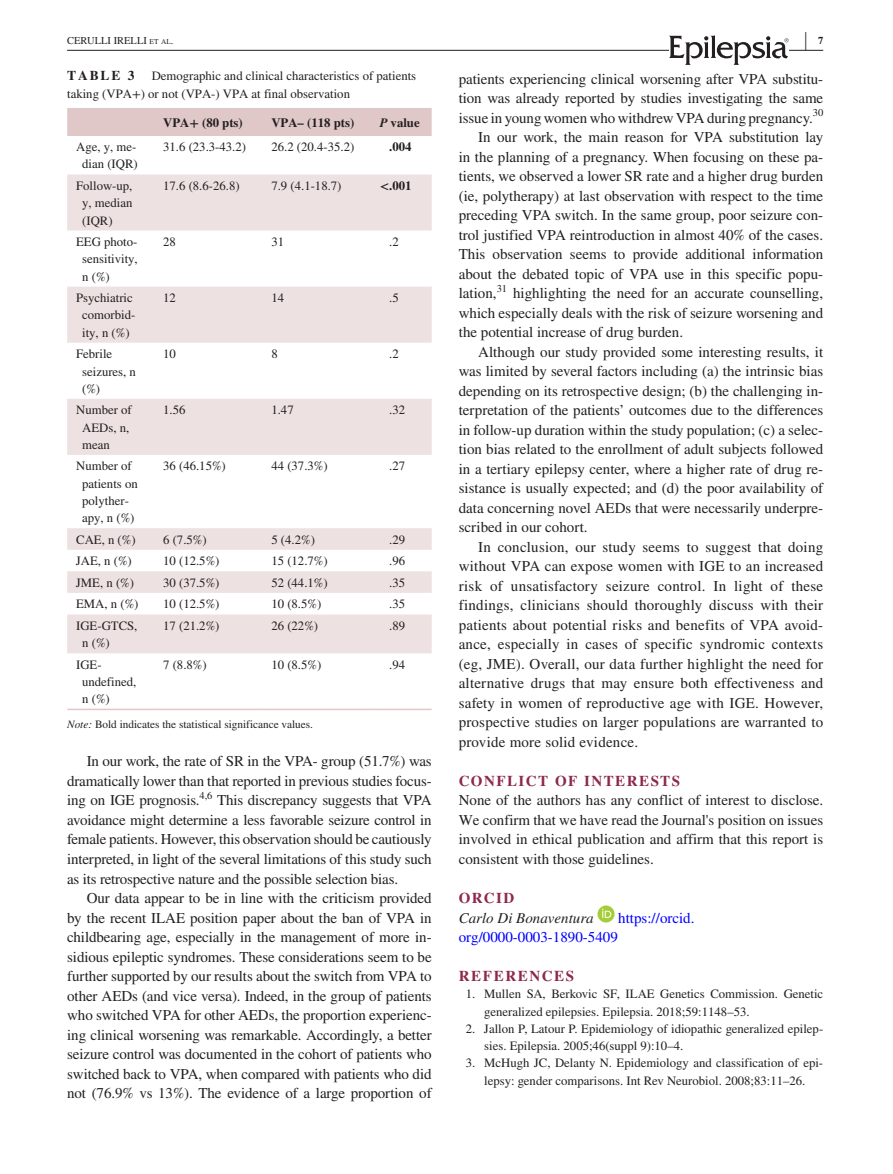
<style>
.page{position:relative;width:893px;height:1174px;background:#fff}
.page>*{position:absolute;margin:0;border:0;box-sizing:border-box;transform-origin:0 0}
.t1{font:700 25.95px "STIX";color:#231f20;scale:.36 1}
.t2{font:15px/19.5px "STIX";color:#231f20;text-align:justify}
.t3{font:15px "STIX";color:#00f}
.t4{font:700 15px "STIX";letter-spacing:.1em;color:#8c284e}
.t5{font:italic 15px "STIX";color:#231f20}
.t6{font:700 13.5px "STIX";letter-spacing:.14em;color:#231f20}
.t7{font:12.75px/17.2px "STIX";color:#231f20}
.t8{font:700 12.75px "STIX";color:#231f20}
.t9{font:11.25px "STIX";color:#231f20}
.t10{font:10.5px "STIX";color:#231f20}
.t11{font:10.5px "STIX";color:#231f20}
.t12{font:700 10.5px "STIX";color:#231f20}
.s1{font-size:7.35px}
.s2{font-style:italic}
</style>
<div class="page">
<hr style="left:67px;top:50px;width:756px;height:1px;background:#231f20">
<svg style="left:669px;top:35px;width:120px;height:30px"></svg>
<div style="left:597px;top:905px;width:18px;height:17px;background:#a5cd39;border-radius:50%"></div>
<svg style="left:602px;top:908px;width:9px;height:10px"></svg>
<div style="left:67px;top:108px;width:365px;height:28px;background:#e0c8c9"></div>
<svg style="left:67px;top:174px;width:365px;height:479px;fill:#eee1e1"></svg>
<hr style="left:67px;top:708px;width:87px;height:2px;background:#e0c8c9">
<hr style="left:154px;top:708px;width:108px;height:2px;background:#e0c8c9">
<hr style="left:262px;top:708px;width:109px;height:2px;background:#e0c8c9">
<hr style="left:371px;top:708px;width:61px;height:2px;background:#e0c8c9">
<h1 class="t1" style="left:805px;top:26px;width:7px">|</h1>
<p class="t10" style="left:67px;top:33px;width:108px">CERULLI IRELLI <span class="s1">et al</span>.</p>
<p class="t12" style="left:818px;top:34px;width:7px">7</p>
<p class="t6" style="left:67px;top:68px;width:69px">TABLE 3</p>
<p class="t7" style="left:67px;top:68px;width:351px;line-height:18px;text-indent:85px">Demographic and clinical characteristics of patients taking (VPA+) or not (VPA-) VPA at final observation</p>
<p class="t8" style="left:163px;top:115px;width:81px">VPA+ (80 pts)</p>
<p class="t8" style="left:271px;top:115px;width:84px">VPA– (118 pts)</p>
<p class="t8" style="left:380px;top:115px;width:42px"><span class="s2">P</span> value</p>
<p class="t7" style="left:76px;top:139px;width:63px;text-align:center">Age, y, me&shy;dian (IQR)</p>
<p class="t7" style="left:163px;top:139px;width:84px">31.6 (23.3-43.2)</p>
<p class="t7" style="left:271px;top:139px;width:84px">26.2 (20.4-35.2)</p>
<p class="t8" style="left:389px;top:139px;width:24px">.004</p>
<p class="t7" style="left:82px;top:178px;width:52px;text-align:justify;text-indent:-6px">Follow-up, y, median (IQR)</p>
<p class="t7" style="left:163px;top:178px;width:78px">17.6 (8.6-26.8)</p>
<p class="t7" style="left:271px;top:178px;width:72px">7.9 (4.1-18.7)</p>
<p class="t8" style="left:380px;top:178px;width:33px">&lt;.001</p>
<p class="t7" style="left:82px;top:234px;width:57px;text-align:justify;text-indent:-6px">EEG photo&shy;sensitivity, n (%)</p>
<p class="t7" style="left:163px;top:234px;width:14px">28</p>
<p class="t7" style="left:271px;top:234px;width:14px">31</p>
<p class="t7" style="left:389px;top:234px;width:11px">.2</p>
<p class="t7" style="left:76px;top:290px;width:61px;text-align:center">Psychiatric comorbid&shy;ity, n (%)</p>
<p class="t7" style="left:163px;top:290px;width:14px">12</p>
<p class="t7" style="left:271px;top:290px;width:14px">14</p>
<p class="t7" style="left:389px;top:290px;width:11px">.5</p>
<p class="t7" style="left:82px;top:346px;width:55px;text-indent:-6px">Febrile seizures, n (%)</p>
<p class="t7" style="left:163px;top:346px;width:14px">10</p>
<p class="t7" style="left:271px;top:346px;width:8px">8</p>
<p class="t7" style="left:389px;top:346px;width:11px">.2</p>
<p class="t7" style="left:82px;top:402px;width:51px;text-indent:-6px">Number of<br>AEDs, n, mean</p>
<p class="t7" style="left:163px;top:402px;width:24px">1.56</p>
<p class="t7" style="left:271px;top:402px;width:24px">1.47</p>
<p class="t7" style="left:389px;top:402px;width:17px">.32</p>
<p class="t7" style="left:76px;top:458px;width:63px;text-align:center">Number of patients on polyther&shy;apy, n (%)</p>
<p class="t7" style="left:163px;top:458px;width:64px">36 (46.15%)</p>
<p class="t7" style="left:271px;top:458px;width:58px">44 (37.3%)</p>
<p class="t7" style="left:389px;top:458px;width:17px">.27</p>
<p class="t7" style="left:76px;top:532px;width:61px">CAE, n (%)</p>
<p class="t7" style="left:163px;top:532px;width:45px">6 (7.5%)</p>
<p class="t7" style="left:271px;top:532px;width:45px">5 (4.2%)</p>
<p class="t7" style="left:389px;top:532px;width:17px">.29</p>
<p class="t7" style="left:76px;top:553px;width:57px">JAE, n (%)</p>
<p class="t7" style="left:163px;top:553px;width:58px">10 (12.5%)</p>
<p class="t7" style="left:271px;top:553px;width:58px">15 (12.7%)</p>
<p class="t7" style="left:389px;top:553px;width:17px">.96</p>
<p class="t7" style="left:76px;top:575px;width:59px">JME, n (%)</p>
<p class="t7" style="left:163px;top:575px;width:58px">30 (37.5%)</p>
<p class="t7" style="left:271px;top:575px;width:58px">52 (44.1%)</p>
<p class="t7" style="left:389px;top:575px;width:17px">.35</p>
<p class="t7" style="left:76px;top:596px;width:64px">EMA, n (%)</p>
<p class="t7" style="left:163px;top:596px;width:58px">10 (12.5%)</p>
<p class="t7" style="left:271px;top:596px;width:51px">10 (8.5%)</p>
<p class="t7" style="left:389px;top:596px;width:17px">.35</p>
<p class="t7" style="left:82px;top:618px;width:57px;text-indent:-6px">IGE-GTCS, n (%)</p>
<p class="t7" style="left:163px;top:618px;width:58px">17 (21.2%)</p>
<p class="t7" style="left:271px;top:618px;width:48px">26 (22%)</p>
<p class="t7" style="left:389px;top:618px;width:17px">.89</p>
<p class="t7" style="left:82px;top:657px;width:56px;text-indent:-6px">IGE&shy;undefined, n (%)</p>
<p class="t7" style="left:163px;top:657px;width:45px">7 (8.8%)</p>
<p class="t7" style="left:271px;top:657px;width:51px">10 (8.5%)</p>
<p class="t7" style="left:389px;top:657px;width:17px">.94</p>
<p class="t9" style="left:67px;top:716px;width:247px"><span class="s2">Note:</span> Bold indicates the statistical significance values.</p>
<p class="t2" style="left:67px;top:752px;width:366px;text-indent:20px">In our work, the rate of SR in the VPA- group (51.7%) was dramatically lower than that reported in previous studies focus&shy;ing on IGE prognosis.</p>
<p class="t11" style="left:200px;top:788px;width:14px">4,6</p>
<p class="t2" style="left:67px;top:791px;width:366px;text-indent:150px">This discrepancy suggests that VPA avoidance might determine a less favorable seizure control in female patients. However, this observation should be cautiously interpreted, in light of the several limitations of this study such as its retrospective nature and the possible selection bias.</p>
<p class="t2" style="left:67px;top:889px;width:366px;text-indent:20px">Our data appear to be in line with the criticism provided by the recent ILAE position paper about the ban of VPA in childbearing age, especially in the management of more in&shy;sidious epileptic syndromes. These considerations seem to be further supported by our results about the switch from VPA to other AEDs (and vice versa). Indeed, in the group of patients who switched VPA for other AEDs, the proportion experienc&shy;ing clinical worsening was remarkable. Accordingly, a better seizure control was documented in the cohort of patients who switched back to VPA, when compared with patients who did not (76.9% vs 13%). The evidence of a large proportion of</p>
<p class="t2" style="left:459px;top:70px;width:366px">patients experiencing clinical worsening after VPA substitu&shy;tion was already reported by studies investigating the same issue in young women who withdrew VPA during pregnancy.</p>
<p class="t11" style="left:813px;top:105px;width:12px">30</p>
<p class="t2" style="left:459px;top:128px;width:366px;text-indent:20px">In our work, the main reason for VPA substitution lay in the planning of a pregnancy. When focusing on these pa&shy;tients, we observed a lower SR rate and a higher drug burden (ie, polytherapy) at last observation with respect to the time preceding VPA switch. In the same group, poor seizure con&shy;trol justified VPA reintroduction in almost 40% of the cases.<br>This observation seems to provide additional information about the debated topic of VPA use in this specific popu&shy;lation,</p>
<p class="t11" style="left:497px;top:281px;width:12px">31</p>
<p class="t2" style="left:459px;top:284px;width:366px;text-indent:54px">highlighting the need for an accurate counselling, which especially deals with the risk of seizure worsening and the potential increase of drug burden.</p>
<p class="t2" style="left:459px;top:343px;width:366px;text-indent:20px">Although our study provided some interesting results, it was limited by several factors including (a) the intrinsic bias depending on its retrospective design; (b) the challenging in&shy;terpretation of the patients’ outcomes due to the differences in follow-up duration within the study population; (c) a selec&shy;tion bias related to the enrollment of adult subjects followed in a tertiary epilepsy center, where a higher rate of drug re&shy;sistance is usually expected; and (d) the poor availability of data concerning novel AEDs that were necessarily underpre&shy;scribed in our cohort.</p>
<p class="t2" style="left:459px;top:538px;width:366px;text-indent:20px">In conclusion, our study seems to suggest that doing without VPA can expose women with IGE to an increased risk of unsatisfactory seizure control. In light of these findings, clinicians should thoroughly discuss with their patients about potential risks and benefits of VPA avoid&shy;ance, especially in cases of specific syndromic contexts (eg, JME). Overall, our data further highlight the need for alternative drugs that may ensure both effectiveness and safety in women of reproductive age with IGE. However, prospective studies on larger populations are warranted to provide more solid evidence.</p>
<p class="t4" style="left:459px;top:772px;width:223px">CONFLICT OF INTERESTS</p>
<p class="t2" style="left:459px;top:791px;width:366px">None of the authors has any conflict of interest to disclose.<br>We confirm that we have read the Journal's position on issues involved in ethical publication and affirm that this report is consistent with those guidelines.</p>
<p class="t4" style="left:459px;top:889px;width:57px">ORCID</p>
<p class="t5" style="left:459px;top:907px;width:137px">Carlo Di Bonaventura</p>
<p class="t3" style="left:618px;top:907px;width:78px">https://orcid.</p>
<p class="t3" style="left:459px;top:926px;width:161px">org/0000-0003-1890-5409</p>
<p class="t4" style="left:459px;top:967px;width:117px">REFERENCES</p>
<p class="t7" style="left:484px;top:986px;width:340px;text-indent:-19px">1. Mullen SA, Berkovic SF, ILAE Genetics Commission. Genetic generalized epilepsies. Epilepsia. 2018;59:1148–53.</p>
<p class="t7" style="left:484px;top:1020px;width:340px;text-indent:-19px">2. Jallon P, Latour P. Epidemiology of idiopathic generalized epilep&shy;sies. Epilepsia. 2005;46(suppl 9):10–4.</p>
<p class="t7" style="left:466px;top:1055px;width:359px;text-align:center">3. McHugh JC, Delanty N. Epidemiology and classification of epi&shy;lepsy: gender comparisons. Int Rev Neurobiol. 2008;83:11–26.</p>
</div>
